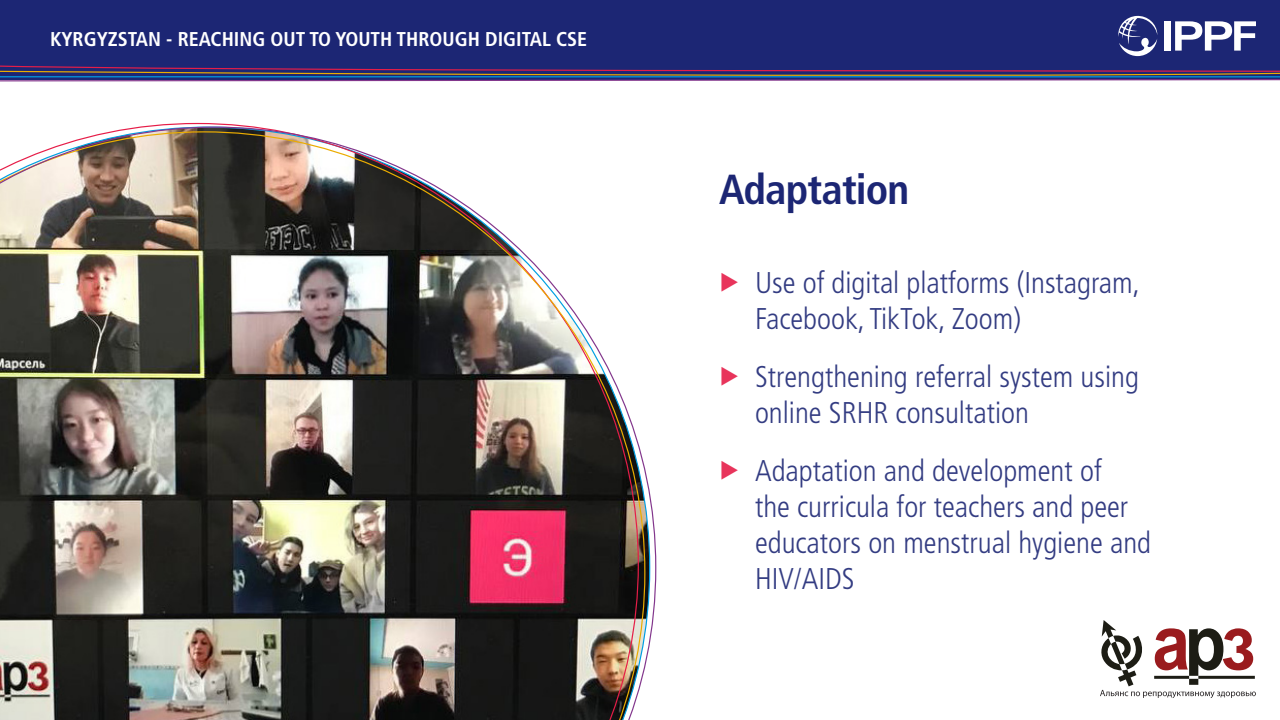
<style>
.page{position:relative;width:1280px;height:720px;background:#fff}
.page>*{position:absolute;margin:0;border:0;box-sizing:border-box;transform-origin:0 0}
.body-ol{font:700 condensed 42px "Frutiger LT Std";letter-spacing:-.02em;color:#1c2674}
.t1{font:300 condensed 30px/36px "Frutiger LT Std";color:#333c82}
.t2{font:700 condensed 20px "Frutiger LT Std";color:#fff}
</style>
<div class="page">
<div style="left:0;top:0;width:1280px;height:80px;background:#1c2674"></div>
<div style="left:1164px;top:21px;width:7px;height:30px;background:#fff"></div>
<svg style="left:1175px;top:21px;width:81px;height:30px"></svg>
<svg style="left:1118px;top:15px;width:39px;height:41px"></svg>
<svg style="left:0;top:65px;width:1280px;height:17px"></svg>
<hr style="left:0;top:76px;width:1280px;height:1px;background:#009fe3">
<img style="left:0;top:127px;width:656px;height:593px">
<svg style="left:1100px;top:620px;width:156px;height:78px"></svg>
<p class="t2" style="left:50px;top:27px;width:539px">KYRGYZSTAN - REACHING OUT TO YOUTH THROUGH DIGITAL CSE</p>
<p class="body-ol" style="left:719px;top:165px;width:192px">Adaptation</p>
<p class="t1" style="left:755px;top:265px;width:387px">Use of digital platforms (Instagram,<br>Facebook, TikTok, Zoom)</p>
<p class="t1" style="left:755px;top:359px;width:385px">Strengthening referral system using online SRHR consultation</p>
<p class="t1" style="left:755px;top:453px;width:398px">Adaptation and development of<br>the curricula for teachers and peer educators on menstrual hygiene and<br>HIV/AIDS</p>
</div>
